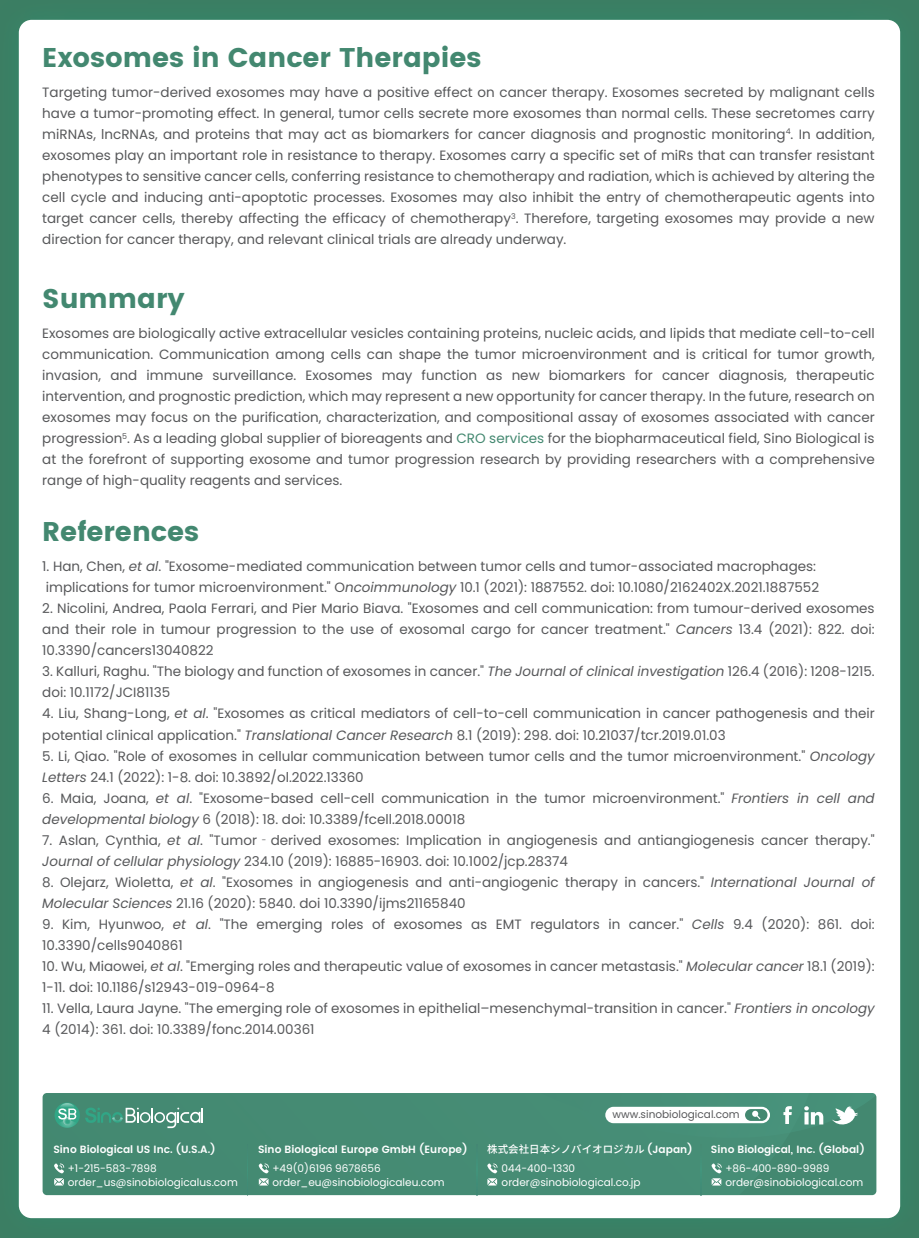
<style>
.page{position:relative;width:919px;height:1238px;background:#fff}
.page>*{position:absolute;margin:0;border:0;box-sizing:border-box;transform-origin:0 0}
.t1{font:700 27px "Poppins";color:#438870}
.t2{font:13.5px/21px "Poppins";color:#57585a}
.t3{font:10.5px/13.8px "Poppins";color:#fff}
.t4{font:600 10.5px "Poppins";color:#fff}
.t5{font:10.5px "Poppins";color:#57585a}
.t6{font:500 10.5px "Source Han Sans CN";color:#fff}
.s1{color:#438870}
.s2{font-style:italic}
.s3{font-family:"Adobe Song Std";font-weight:300}
.s4{font-family:"Poppins";font-weight:600}
</style>
<div class="page">
<div style="left:0;top:0;width:918px;height:1237px;background:#3a8064"></div>
<div style="left:19px;top:20px;width:881px;height:1197px;background:#fff;border-radius:13px"></div>
<div style="left:43px;top:1092px;width:833px;height:102px;background:#438870;border-radius:4px"></div>
<svg style="left:43px;top:1092px;width:679px;height:102px"></svg>
<svg style="left:318px;top:1092px;width:558px;height:45px"></svg>
<hr style="left:476px;top:1143px;width:1px;height:51px;background:#428d77">
<hr style="left:700px;top:1143px;width:1px;height:51px;background:#438f77">
<hr style="left:247px;top:1143px;width:1px;height:51px;background:#418d76">
<div style="left:55px;top:1102px;width:25px;height:25px;background:#31a686;border-radius:50%"></div>
<svg style="left:60px;top:1103px;width:15px;height:10px"></svg>
<svg style="left:58px;top:1108px;width:19px;height:19px"></svg>
<svg style="left:85px;top:1107px;width:118px;height:21px"></svg>
<svg style="left:54px;top:1163px;width:10px;height:22px"></svg>
<svg style="left:259px;top:1163px;width:10px;height:22px"></svg>
<svg style="left:487px;top:1163px;width:10px;height:22px"></svg>
<svg style="left:711px;top:1163px;width:10px;height:22px"></svg>
<h1 class="t1" style="left:42px;top:42px;width:441px">Exosomes in Cancer Therapies</h1>
<p class="t2" style="left:42px;top:82px;width:834px;text-align:justify">Targeting tumor-derived exosomes may have a positive effect on cancer therapy. Exosomes secreted by malignant cells have a tumor-promoting effect. In general, tumor cells secrete more exosomes than normal cells. These secretomes carry miRNAs, lncRNAs, and proteins that may act as biomarkers for cancer diagnosis and prognostic monitoring<sup>4</sup>. In addition, exosomes play an important role in resistance to therapy. Exosomes carry a specific set of miRs that can transfer resistant phenotypes to sensitive cancer cells, conferring resistance to chemotherapy and radiation, which is achieved by altering the cell cycle and inducing anti-apoptotic processes. Exosomes may also inhibit the entry of chemotherapeutic agents into target cancer cells, thereby affecting the efficacy of chemotherapy<sup>3</sup>. Therefore, targeting exosomes may provide a new direction for cancer therapy, and relevant clinical trials are already underway.</p>
<h1 class="t1" style="left:42px;top:283px;width:144px">Summary</h1>
<p class="t2" style="left:42px;top:323px;width:834px;text-align:justify">Exosomes are biologically active extracellular vesicles containing proteins, nucleic acids, and lipids that mediate cell-to-cell communication. Communication among cells can shape the tumor microenvironment and is critical for tumor growth, invasion, and immune surveillance. Exosomes may function as new biomarkers for cancer diagnosis, therapeutic intervention, and prognostic prediction, which may represent a new opportunity for cancer therapy. In the future, research on exosomes may focus on the purification, characterization, and compositional assay of exosomes associated with cancer progression<sup>5</sup>. As a leading global supplier of bioreagents and <span class="s1">CRO services</span> for the biopharmaceutical field, Sino Biological is at the forefront of supporting exosome and tumor progression research by providing researchers with a comprehensive range of high-quality reagents and services.</p>
<h1 class="t1" style="left:42px;top:516px;width:158px">References</h1>
<p class="t2" style="left:42px;top:556px;width:778px">1. Han, Chen, <span class="s2">et al</span>. "Exosome-mediated communication between tumor cells and tumor-associated macrophages: implications for tumor microenvironment." O<span class="s2">ncoimmunology</span> 10.1 (2021): 1887552. doi: 10.1080/2162402X.2021.1887552</p>
<p class="t2" style="left:42px;top:598px;width:834px;text-align:justify">2. Nicolini, Andrea, Paola Ferrari, and Pier Mario Biava. "Exosomes and cell communication: from tumour-derived exosomes and their role in tumour progression to the use of exosomal cargo for cancer treatment." <span class="s2">Cancers</span> 13.4 (2021): 822. doi:<br>10.3390/cancers13040822</p>
<p class="t2" style="left:42px;top:661px;width:834px">3. Kalluri, Raghu. "The biology and function of exosomes in cancer." <span class="s2">The Journal of clinical investigation</span> 126.4 (2016): 1208-1215. doi: 10.1172/JCI81135</p>
<p class="t2" style="left:42px;top:703px;width:834px">4. Liu, Shang-Long, <span class="s2">et al</span>. "Exosomes as critical mediators of cell-to-cell communication in cancer pathogenesis and their potential clinical application." <span class="s2">Translational Cancer Research</span> 8.1 (2019): 298. doi: 10.21037/tcr.2019.01.03</p>
<p class="t2" style="left:42px;top:745px;width:834px">5. Li, Qiao. "Role of exosomes in cellular communication between tumor cells and the tumor microenvironment." <span class="s2">Oncology<br>Letters</span> 24.1 (2022): 1-8. doi: 10.3892/ol.2022.13360</p>
<p class="t2" style="left:42px;top:787px;width:834px">6. Maia, Joana, <span class="s2">et al</span>. "Exosome-based cell-cell communication in the tumor microenvironment." <span class="s2">Frontiers in cell and developmental biology</span> 6 (2018): 18. doi: 10.3389/fcell.2018.00018</p>
<p class="t2" style="left:42px;top:829px;width:834px">7. Aslan, Cynthia, <span class="s2">et al</span>. "Tumor<span class="s3">‐</span>derived exosomes: Implication in angiogenesis and antiangiogenesis cancer therapy."<br><span class="s2">Journal of cellular physiology</span> 234.10 (2019): 16885-16903. doi: 10.1002/jcp.28374</p>
<p class="t2" style="left:42px;top:871px;width:833px">8. Olejarz, Wioletta, <span class="s2">et al</span>. "Exosomes in angiogenesis and anti-angiogenic therapy in cancers." <span class="s2">International Journal of<br>Molecular Sciences</span> 21.16 (2020): 5840. doi 10.3390/ijms21165840</p>
<p class="t2" style="left:42px;top:913px;width:834px">9. Kim, Hyunwoo, <span class="s2">et al</span>. "The emerging roles of exosomes as EMT regulators in cancer." <span class="s2">Cells</span> 9.4 (2020): 861. doi:<br>10.3390/cells9040861</p>
<p class="t2" style="left:42px;top:955px;width:834px">10. Wu, Miaowei, <span class="s2">et al</span>. "Emerging roles and therapeutic value of exosomes in cancer metastasis." <span class="s2">Molecular cancer</span> 18.1 (2019):<br>1-11. doi: 10.1186/s12943-019-0964-8</p>
<p class="t2" style="left:42px;top:997px;width:834px">11. Vella, Laura Jayne. "The emerging role of exosomes in epithelial–mesenchymal-transition in cancer." <span class="s2">Frontiers in oncology<br></span>4 (2014): 361. doi: 10.3389/fonc.2014.00361</p>
<p class="t4" style="left:53px;top:1140px;width:164px">Sino Biological US Inc. (U.S.A.)</p>
<p class="t3" style="left:68px;top:1161px;width:171px">+1-215-583-7898 order_us@sinobiologicalus.com</p>
<p class="t4" style="left:258px;top:1140px;width:211px">Sino Biological Europe GmbH (Europe)</p>
<p class="t3" style="left:272px;top:1161px;width:174px">+49(0)6196 9678656 order_eu@sinobiologicaleu.com</p>
<p class="t5" style="left:612px;top:1107px;width:129px">www.sinobiological.com</p>
<p class="t6" style="left:487px;top:1142px;width:207px">株式会社日本シノバイオロジカル <span class="s4">(Japan)</span></p>
<p class="t3" style="left:501px;top:1161px;width:140px">044-400-1330 order@sinobiological.co.jp</p>
<p class="t4" style="left:711px;top:1140px;width:155px">Sino Biological, Inc. (Global)</p>
<p class="t3" style="left:725px;top:1161px;width:139px">+86-400-890-9989 order@sinobiological.com</p>
</div>
